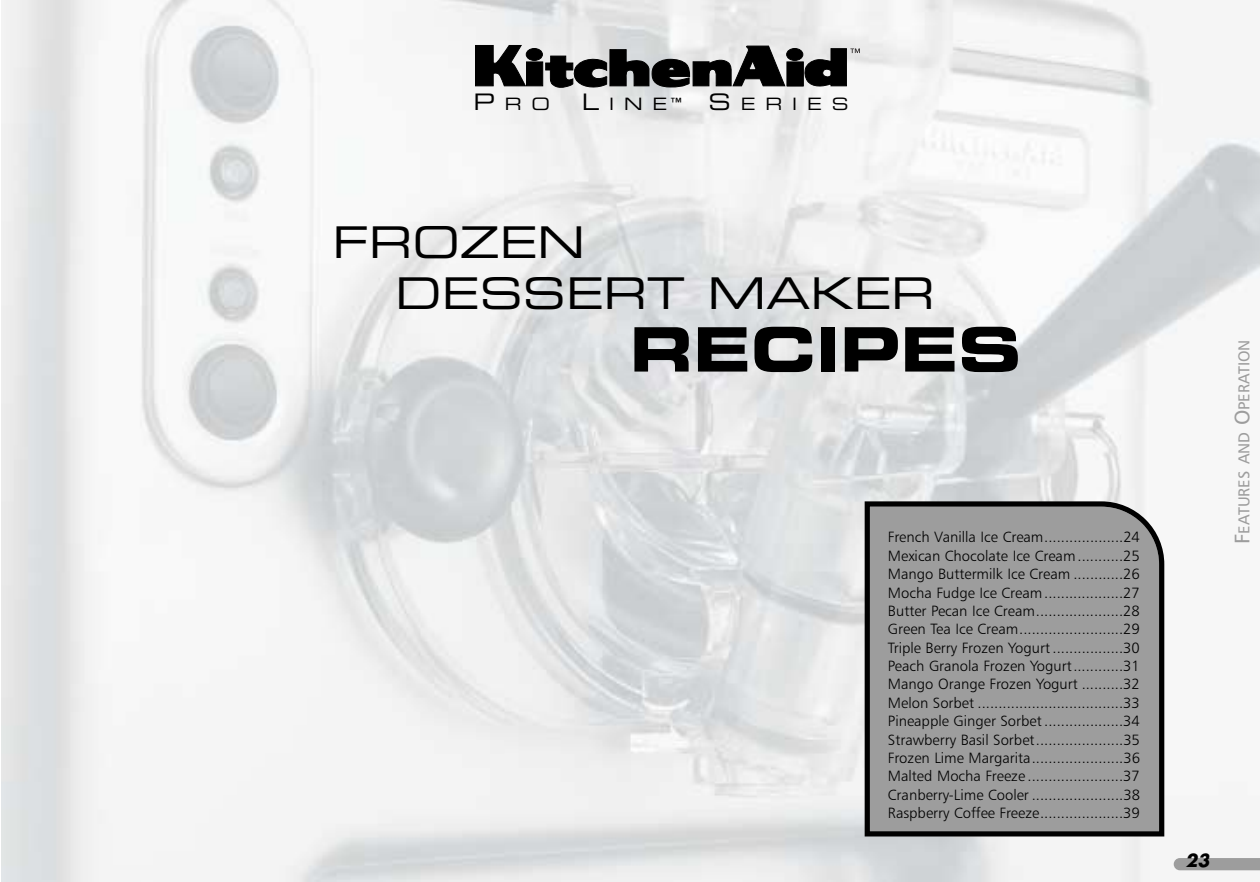
<style>
.page{position:relative;width:1260px;height:882px;background:#fff}
.page>*{position:absolute;margin:0;border:0;box-sizing:border-box;transform-origin:0 0}
.t1{font:61.25px "Eurostile Bold Extended Two";color:#000}
.t2{font:43.75px/50.8px "Eurostile Extended Two";color:#000}
.t3{font:italic 700 17.5px "Futura";color:#000}
.t4{font:17.15px "Eurostile Extended Two";letter-spacing:.58em;color:#000}
.t5{font:15.75px "Humanist 777 BT Roman B";color:#9d9d9d}
.t6{font:14.88px/18.4px "Humanist 777 BT Light B";color:#000;text-align:justify}
.s1{font-size:22.75px}
.s2{font-size:21px}
</style>
<div class="page">
<img style="left:2px;top:0;width:1258px;height:882px">
<svg style="left:475px;top:45px;width:51px;height:42px;background:#434343"></svg>
<div style="left:526px;top:62px;width:17px;height:24px;background:#000;border:1px solid #000"></div>
<div style="left:526px;top:48px;width:17px;height:13px;background:#000;border:1px solid #000;border-radius:50%"></div>
<svg style="left:545px;top:45px;width:315px;height:44px;background:#6c6c6c"></svg>
<svg style="left:1174px;top:858px;width:86px;height:12px"></svg>
<svg style="left:865px;top:501px;width:299px;height:335px;background:#949494"></svg>
<p class="t4" style="left:474px;top:98px;width:78px"><span class="s1">P</span>RO</p>
<p class="t4" style="left:582px;top:98px;width:268px"><span class="s1">L</span>INE<sup>™</sup> <span class="s1">S</span>ERIES</p>
<h2 class="t2" style="left:395px;top:221px;width:541px;text-indent:-63px">FROZEN<br>DESSERT MAKER</h2>
<h1 class="t1" style="left:630px;top:327px;width:393px">RECIPES</h1>
<p class="t6" style="left:888px;top:529px;width:254px">French Vanilla Ice Cream...................24<br>Mexican Chocolate Ice Cream...........25<br>Mango Buttermilk Ice Cream ............26<br>Mocha Fudge Ice Cream...................27<br>Butter Pecan Ice Cream.....................28<br>Green Tea Ice Cream.........................29<br>Triple Berry Frozen Yogurt .................30<br>Peach Granola Frozen Yogurt............31<br>Mango Orange Frozen Yogurt ..........32<br>Melon Sorbet ...................................33<br>Pineapple Ginger Sorbet ...................34<br>Strawberry Basil Sorbet.....................35<br>Frozen Lime Margarita......................36<br>Malted Mocha Freeze .......................37<br>Cranberry-Lime Cooler ......................38<br>Raspberry Coffee Freeze....................39</p>
<p class="t5" style="left:1237px;top:544px;width:206px;rotate:-90deg"><span class="s2">F</span>EATURES AND <span class="s2">O</span>PERATION</p>
<p class="t3" style="left:1185px;top:852px;width:26px">23</p>
</div>
